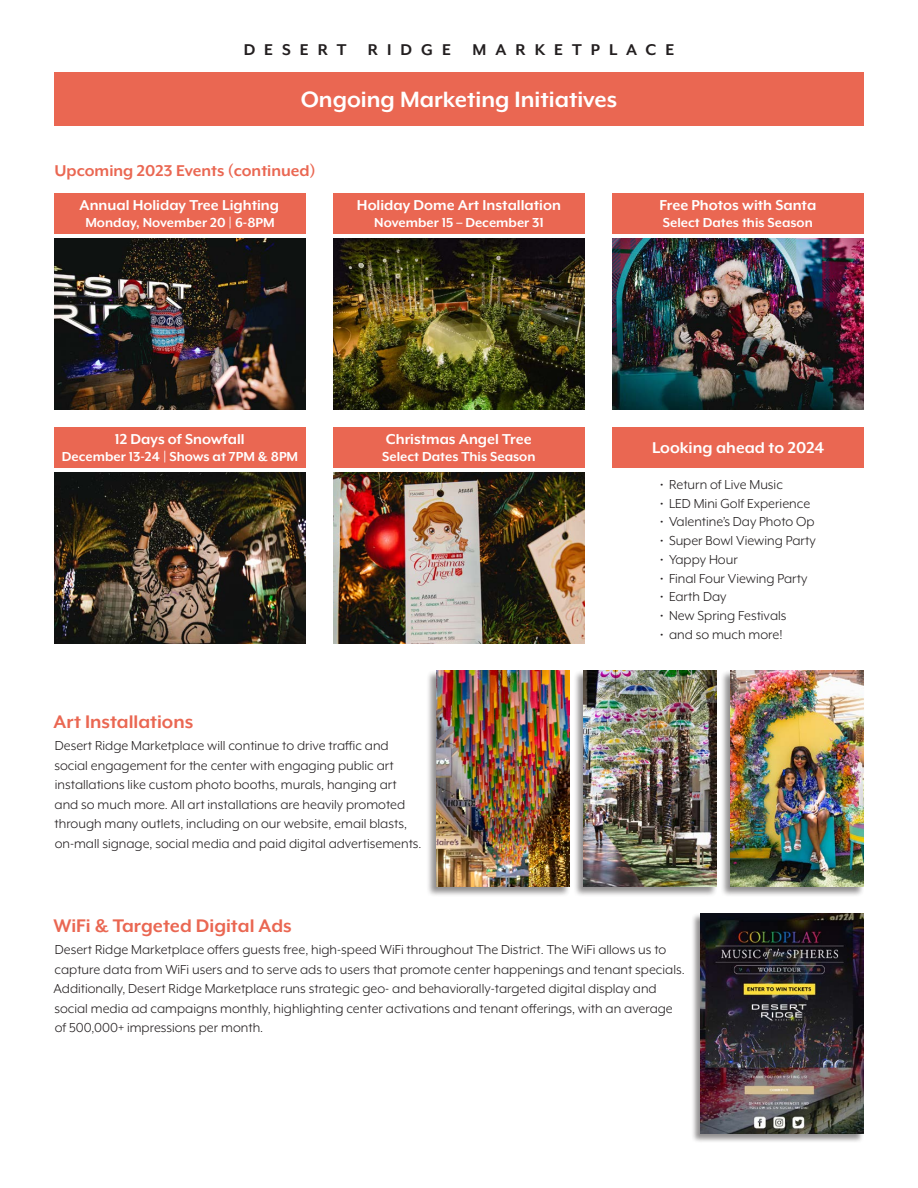
<style>
.page{position:relative;width:918px;height:1188px;background:#fff}
.page>*{position:absolute;margin:0;border:0;box-sizing:border-box;transform-origin:0 0}
.t1{font:700 25.5px "Mr Eaves XL Mod OT";color:#fff}
.t2{font:700 21px "Mr Eaves XL Mod OT";color:#ea6752}
.t3{font:700 18px "Mr Eaves XL Mod OT";color:#ea6752}
.t4{font:700 18px "Mr Eaves XL Mod OT";letter-spacing:.5em;color:#231f20}
.t5{font:700 18px "Mr Eaves XL Mod OT";color:#fff}
.t6{font:700 16.5px "Mr Eaves XL Mod OT";color:#fff}
.t7{font:15px/19.5px "Mr Eaves XL Mod OT";color:#231f20}
.t8{font:700 15px "Mr Eaves XL Mod OT";color:#fff}
</style>
<div class="page">
<div style="left:54px;top:72px;width:810px;height:54px;background:#ea6752"></div>
<div style="left:573px;top:670px;width:144px;height:227px;background:#231f20;opacity:.5"></div>
<img style="left:584px;top:670px;width:133px;height:216px">
<div style="left:426px;top:670px;width:144px;height:227px;background:#231f20;opacity:.5"></div>
<img style="left:436px;top:670px;width:134px;height:216px">
<div style="left:720px;top:670px;width:144px;height:227px;background:#231f20;opacity:.5"></div>
<img style="left:730px;top:670px;width:134px;height:216px">
<div style="left:691px;top:913px;width:173px;height:231px;background:#231f20;opacity:.5"></div>
<img style="left:701px;top:914px;width:163px;height:220px">
<img style="left:54px;top:472px;width:252px;height:172px">
<img style="left:333px;top:472px;width:252px;height:172px">
<img style="left:54px;top:239px;width:252px;height:171px">
<div style="left:612px;top:194px;width:252px;height:40px;background:#ea6752"></div>
<div style="left:54px;top:428px;width:252px;height:40px;background:#ea6752"></div>
<div style="left:333px;top:428px;width:252px;height:40px;background:#ea6752"></div>
<div style="left:54px;top:194px;width:252px;height:40px;background:#ea6752"></div>
<div style="left:612px;top:428px;width:252px;height:40px;background:#ea6752"></div>
<img style="left:333px;top:239px;width:252px;height:171px">
<div style="left:333px;top:194px;width:252px;height:40px;background:#ea6752"></div>
<img style="left:612px;top:239px;width:252px;height:171px">
<p class="t4" style="left:244px;top:40px;width:432px">DESERT RIDGE MARKETPLACE</p>
<h1 class="t1" style="left:301px;top:87px;width:318px">Ongoing Marketing Initiatives</h1>
<p class="t3" style="left:54px;top:162px;width:263px">Upcoming 2023 Events (continued)</p>
<p class="t6" style="left:80px;top:197px;width:201px">Annual Holiday Tree Lighting</p>
<p class="t8" style="left:85px;top:215px;width:191px">Monday, November 20 | 6-8PM</p>
<p class="t6" style="left:357px;top:197px;width:205px">Holiday Dome Art Installation</p>
<p class="t8" style="left:374px;top:215px;width:171px">November 15 – December 31</p>
<p class="t6" style="left:115px;top:431px;width:131px">12 Days of Snowfall</p>
<p class="t8" style="left:62px;top:449px;width:238px">December 13-24 | Shows at 7PM &amp; 8PM</p>
<p class="t6" style="left:386px;top:431px;width:147px">Christmas Angel Tree</p>
<p class="t8" style="left:382px;top:449px;width:155px">Select Dates This Season</p>
<h2 class="t2" style="left:54px;top:711px;width:141px">Art Installations</h2>
<p class="t7" style="left:54px;top:736px;width:369px">Desert Ridge Marketplace will continue to drive traffic and social engagement for the center with engaging public art installations like custom photo booths, murals, hanging art and so much more. All art installations are heavily promoted through many outlets, including on our website, email blasts, on-mall signage, social media and paid digital advertisements.</p>
<p class="t6" style="left:660px;top:197px;width:158px">Free Photos with Santa</p>
<p class="t8" style="left:663px;top:215px;width:152px">Select Dates this Season</p>
<p class="t5" style="left:652px;top:439px;width:174px">Looking ahead to 2024</p>
<p class="t7" style="left:660px;top:475px;width:124px">• Return of Live Music</p>
<p class="t7" style="left:660px;top:493px;width:152px">• LED Mini Golf Experience</p>
<p class="t7" style="left:660px;top:512px;width:156px">• Valentine’s Day Photo Op</p>
<p class="t7" style="left:660px;top:531px;width:157px">• Super Bowl Viewing Party</p>
<p class="t7" style="left:660px;top:550px;width:79px">• Yappy Hour</p>
<p class="t7" style="left:660px;top:568px;width:149px">• Final Four Viewing Party</p>
<p class="t7" style="left:660px;top:587px;width:68px">• Earth Day</p>
<p class="t7" style="left:660px;top:606px;width:128px">• New Spring Festivals</p>
<p class="t7" style="left:660px;top:625px;width:124px">• and so much more!</p>
<h2 class="t2" style="left:53px;top:915px;width:240px">WiFi &amp; Targeted Digital Ads</h2>
<p class="t7" style="left:53px;top:940px;width:633px">Desert Ridge Marketplace offers guests free, high-speed WiFi throughout The District. The WiFi allows us to capture data from WiFi users and to serve ads to users that promote center happenings and tenant specials.<br>Additionally, Desert Ridge Marketplace runs strategic geo- and behaviorally-targeted digital display and social media ad campaigns monthly, highlighting center activations and tenant offerings, with an average of 500,000+ impressions per month.</p>
</div>
